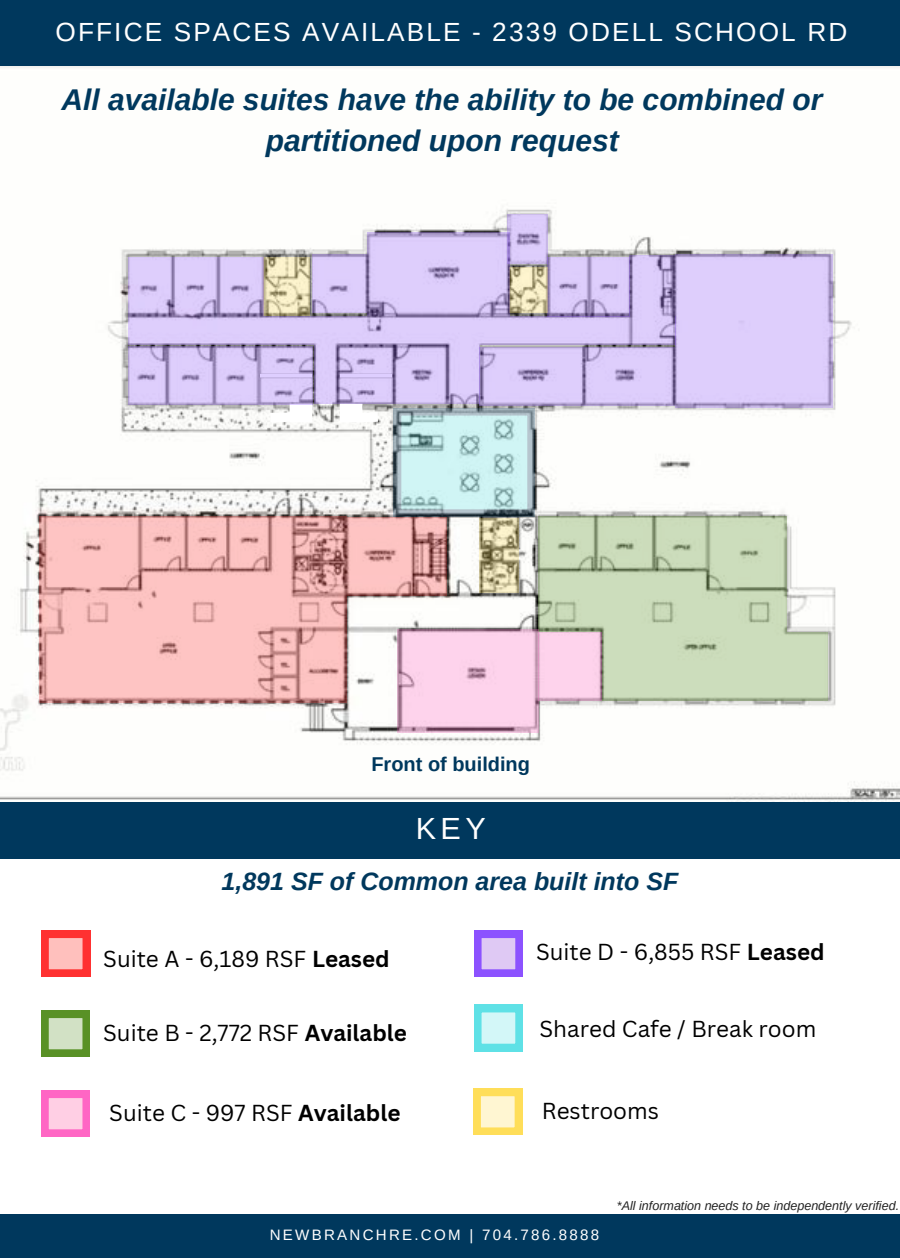
<style>
.page{position:relative;width:900px;height:1260px;background:#fff}
.page>*{position:absolute;margin:0;border:0;box-sizing:border-box;transform-origin:0 0}
.t1{font:30.5px "Arimo";color:#fff}
.t2{font:italic 700 30px/41.2px "Arimo";color:#00385d;text-align:center}
.t3{font:26.25px "Arimo";letter-spacing:.08em;color:#fff}
.t4{font:italic 700 25px "Arimo";color:#00385d}
.t5{font:22.5px "Canva Sans";color:#000}
.t6{font:700 20px "Arimo";color:#00385d}
.t7{font:15px "Arimo";letter-spacing:.15em;color:#fff}
.t8{font:italic 12.5px "Arimo";color:#222}
.s1{font-weight:700}
</style>
<div class="page">
<div style="left:0;top:1214px;width:900px;height:43px;background:#00385d"></div>
<div style="left:0;top:0;width:900px;height:90px;background:#00385d"></div>
<svg style="left:41px;top:1011px;width:49px;height:46px;background:#91b670"></svg>
<svg style="left:474px;top:1005px;width:49px;height:46px;background:#95ebee"></svg>
<img style="left:0;top:67px;width:900px;height:736px">
<svg style="left:539px;top:517px;width:248px;height:115px;background:#c2d3b2"></svg>
<div style="left:602px;top:632px;width:226px;height:68px;background:#ccddbc"></div>
<svg style="left:394px;top:408px;width:140px;height:109px;background:#b3d3d5"></svg>
<svg style="left:40px;top:517px;width:307px;height:186px;background:#efb5b3"></svg>
<svg style="left:347px;top:517px;width:100px;height:79px;background:#e3a9a8"></svg>
<svg style="left:41px;top:931px;width:49px;height:46px;background:#ff7372"></svg>
<svg style="left:675px;top:254px;width:157px;height:154px;background:#d8c8f7"></svg>
<svg style="left:474px;top:931px;width:49px;height:46px;background:#b289f9"></svg>
<svg style="left:480px;top:347px;width:195px;height:59px;background:#d0bfee"></svg>
<svg style="left:548px;top:257px;width:82px;height:59px;background:#ccbceb"></svg>
<div style="left:270px;top:412px;width:23px;height:10px;background:#fff"></div>
<div style="left:355px;top:412px;width:23px;height:10px;background:#fff"></div>
<div style="left:340px;top:404px;width:22px;height:18px;background:#fff"></div>
<div style="left:290px;top:404px;width:22px;height:18px;background:#fff"></div>
<svg style="left:263px;top:257px;width:47px;height:59px;background:#d6cda8"></svg>
<svg style="left:509px;top:268px;width:39px;height:45px;background:#d3c9a5"></svg>
<svg style="left:480px;top:519px;width:39px;height:74px;background:#bfb68f"></svg>
<svg style="left:473px;top:1089px;width:49px;height:46px;background:#ffe991"></svg>
<div style="left:0;top:803px;width:900px;height:56px;background:#00385d"></div>
<svg style="left:397px;top:629px;width:142px;height:103px;background:#f0c5de"></svg>
<svg style="left:539px;top:632px;width:63px;height:68px;background:#f7cce5"></svg>
<svg style="left:41px;top:1091px;width:49px;height:46px;background:#ff97d2"></svg>
<svg style="left:128px;top:346px;width:184px;height:59px;background:#ccbceb"></svg>
<svg style="left:128px;top:257px;width:135px;height:59px;background:#cebeed"></svg>
<svg style="left:312px;top:254px;width:55px;height:59px;background:#d2c2f1"></svg>
<svg style="left:367px;top:232px;width:142px;height:84px;background:#cfbfee"></svg>
<div style="left:128px;top:316px;width:548px;height:28px;background:linear-gradient(to right,#dfcefd,#d8c8f6)"></div>
<svg style="left:314px;top:345px;width:166px;height:58px;background:#cabae9"></svg>
<svg style="left:630px;top:255px;width:45px;height:61px;background:#beaedd"></svg>
<svg style="left:507px;top:214px;width:41px;height:50px;background:#ccbbeb"></svg>
<p class="t3" style="left:56px;top:17px;width:793px">OFFICE SPACES AVAILABLE - 2339 ODELL SCHOOL RD</p>
<h2 class="t2" style="left:61px;top:79px;width:763px">All available suites have the ability to be combined or partitioned upon request</h2>
<p class="t6" style="left:371px;top:753px;width:160px">Front of building</p>
<h1 class="t1" style="left:416px;top:812px;width:72px">KEY</h1>
<p class="t4" style="left:222px;top:867px;width:458px">1,891 SF of Common area built into SF</p>
<p class="t5" style="left:103px;top:943px;width:288px">Suite A - 6,189 RSF <span class="s1">Leased</span></p>
<p class="t5" style="left:103px;top:1017px;width:305px">Suite B - 2,772 RSF <span class="s1">Available</span></p>
<p class="t5" style="left:536px;top:936px;width:290px">Suite D - 6,855 RSF <span class="s1">Leased</span></p>
<p class="t5" style="left:540px;top:1013px;width:278px">Shared Cafe / Break room</p>
<p class="t5" style="left:109px;top:1097px;width:293px">Suite C - 997 RSF <span class="s1">Available</span></p>
<p class="t5" style="left:542px;top:1095px;width:119px">Restrooms</p>
<p class="t7" style="left:270px;top:1226px;width:331px">NEWBRANCHRE.COM | 704.786.8888</p>
<p class="t8" style="left:617px;top:1199px;width:284px">*All information needs to be independently verified.</p>
</div>
